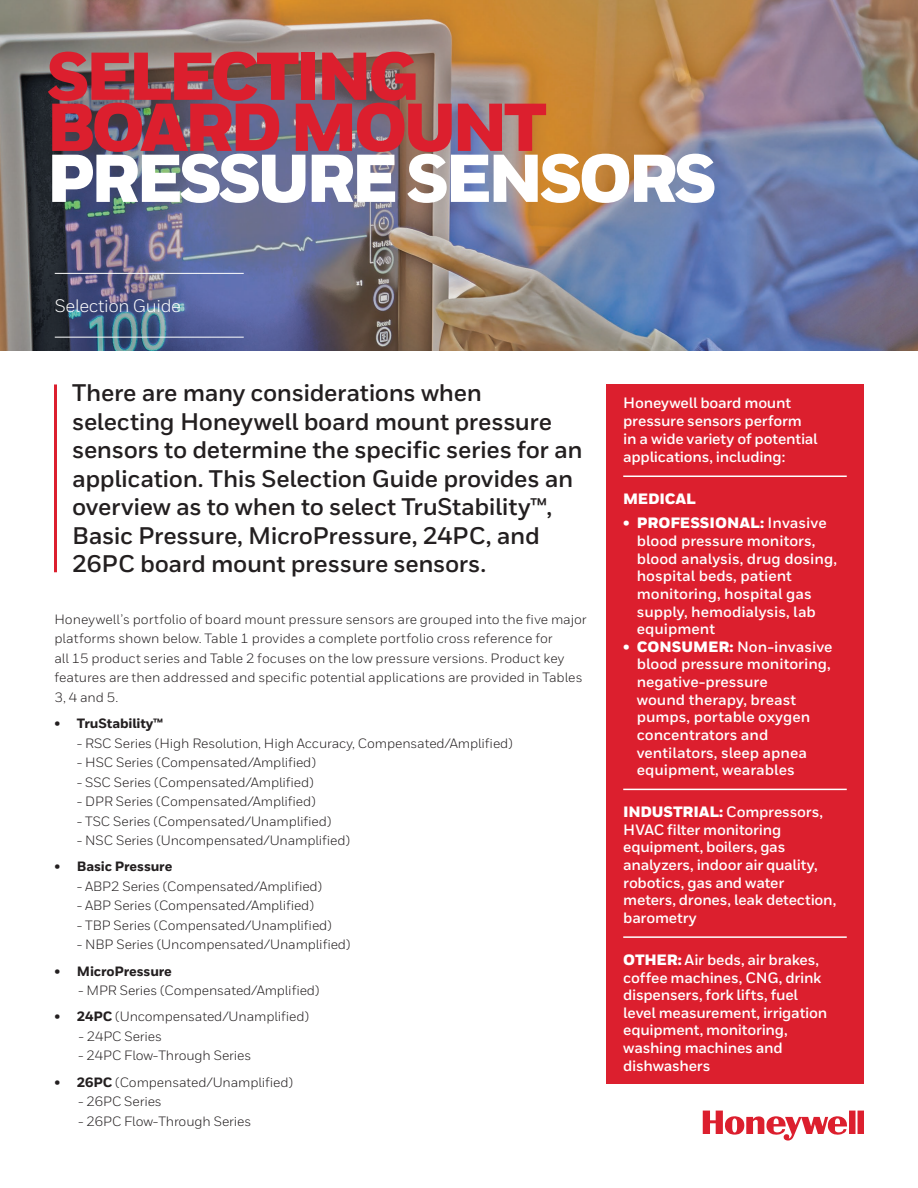
<style>
.page{position:relative;width:918px;height:1188px;background:#fff}
.page>*{position:absolute;margin:0;border:0;box-sizing:border-box;transform-origin:0 0}
._06_Inside__Heading{font:900 67.5px "Honeywell Sans";letter-spacing:-.06em;color:#dc1f2e}
._06_Inside__Heading-2{font:900 67.5px "Honeywell Sans";letter-spacing:-.06em;color:#fff}
.Intro_Body{font:700 24px/28.5px "Honeywell Sans";letter-spacing:-.015em;color:#231f20}
._03_Cover__Product_N{font:18px "Honeywell Sans";letter-spacing:-.02em;color:#fff}
._22_Inside__Stat_Box{font:700 15px/17.7px "Honeywell Sans";letter-spacing:-.015em;color:#fff}
.text_bullets_-_first{font:700 15px/17.7px "Honeywell Sans";color:#fff}
.text_bullets_-_first-2{font:900 15px "Honeywell Sans";color:#fff}
._22_Inside__Stat_Box-2{font:900 15px "Honeywell Sans";letter-spacing:-.015em;color:#fff}
.PS_Body_Copy{font:13.5px/19.5px "Honeywell Sans";letter-spacing:-.01em;color:#231f20}
.PS_Body_Copy-2{font:800 13.5px "Honeywell Sans";letter-spacing:-.01em;color:#231f20}
.s1{font-weight:800}
.s2{font-weight:700}
.s3{font-weight:900}
</style>
<div class="page">
<img style="left:1px;top:1px;width:916px;height:349px">
<div style="left:606px;top:384px;width:258px;height:700px;background:#dc1f2e"></div>
<svg style="left:703px;top:1111px;width:161px;height:30px"></svg>
<hr style="left:54px;top:384px;width:3px;height:188px;background:#dc1f2e">
<hr style="left:55px;top:273px;width:189px;height:1px;background:#fff">
<hr style="left:55px;top:337px;width:189px;height:1px;background:#fff">
<hr style="left:623px;top:476px;width:224px;height:1px;background:#fff">
<hr style="left:623px;top:789px;width:224px;height:1px;background:#fff">
<hr style="left:623px;top:936px;width:224px;height:2px;background:#fff">
<p class="_06_Inside__Heading" style="left:47px;top:35px;width:374px">SELECTING</p>
<p class="_06_Inside__Heading" style="left:47px;top:86px;width:502px">BOARD MOUNT</p>
<p class="_06_Inside__Heading-2" style="left:47px;top:137px;width:672px">PRESSURE SENSORS</p>
<p class="_03_Cover__Product_N" style="left:55px;top:295px;width:128px">Selection Guide</p>
<p class="Intro_Body" style="left:72px;top:379px;width:512px">There are many considerations when selecting Honeywell board mount pressure sensors to determine the specific series for an application. This Selection Guide provides an overview as to when to select TruStability™, Basic Pressure, MicroPressure, 24PC, and 26PC board mount pressure sensors.</p>
<p class="PS_Body_Copy" style="left:54px;top:610px;width:534px">Honeywell’s portfolio of board mount pressure sensors are grouped into the five major platforms shown below. Table 1 provides a complete portfolio cross reference for<br>all 15 product series and Table 2 focuses on the low pressure versions. Product key features are then addressed and specific potential applications are provided in Tables 3, 4 and 5.</p>
<p class="PS_Body_Copy-2" style="left:54px;top:715px;width:110px">• TruStability™</p>
<p class="PS_Body_Copy" style="left:77px;top:733px;width:438px">- RSC Series (High Resolution, High Accuracy, Compensated/Amplified)</p>
<p class="PS_Body_Copy" style="left:77px;top:753px;width:241px">- HSC Series (Compensated/Amplified)</p>
<p class="PS_Body_Copy" style="left:77px;top:772px;width:238px">- SSC Series (Compensated/Amplified)</p>
<p class="PS_Body_Copy" style="left:77px;top:792px;width:240px">- DPR Series (Compensated/Amplified)</p>
<p class="PS_Body_Copy" style="left:77px;top:811px;width:256px">- TSC Series (Compensated/Unamplified)</p>
<p class="PS_Body_Copy" style="left:77px;top:831px;width:275px">- NSC Series (Uncompensated/Unamplified)</p>
<p class="PS_Body_Copy-2" style="left:54px;top:858px;width:120px">• Basic Pressure</p>
<p class="PS_Body_Copy" style="left:77px;top:877px;width:247px">- ABP2 Series (Compensated/Amplified)</p>
<p class="PS_Body_Copy" style="left:77px;top:896px;width:239px">- ABP Series (Compensated/Amplified)</p>
<p class="PS_Body_Copy" style="left:77px;top:916px;width:257px">- TBP Series (Compensated/Unamplified)</p>
<p class="PS_Body_Copy" style="left:77px;top:935px;width:275px">- NBP Series (Uncompensated/Unamplified)</p>
<p class="PS_Body_Copy-2" style="left:54px;top:963px;width:119px">• MicroPressure</p>
<p class="PS_Body_Copy" style="left:78px;top:981px;width:243px">- MPR Series (Compensated/Amplified)</p>
<p class="PS_Body_Copy" style="left:54px;top:1007px;width:256px"><span class="s1">• 24PC</span> (Uncompensated/Unamplified)</p>
<p class="PS_Body_Copy" style="left:78px;top:1027px;width:85px">- 24PC Series</p>
<p class="PS_Body_Copy" style="left:78px;top:1046px;width:175px">- 24PC Flow-Through Series</p>
<p class="PS_Body_Copy" style="left:54px;top:1072px;width:240px"><span class="s1">• 26PC</span> (Compensated/Unamplified)</p>
<p class="PS_Body_Copy" style="left:78px;top:1092px;width:85px">- 26PC Series</p>
<p class="PS_Body_Copy" style="left:78px;top:1111px;width:175px">- 26PC Flow-Through Series</p>
<p class="_22_Inside__Stat_Box" style="left:623px;top:394px;width:196px">Honeywell board mount pressure sensors perform in a wide variety of potential applications, including:</p>
<p class="_22_Inside__Stat_Box-2" style="left:623px;top:490px;width:74px">MEDICAL</p>
<p class="text_bullets_-_first-2" style="left:623px;top:514px;width:205px">• PROFESSIONAL: <span class="s2">Invasive</span></p>
<p class="text_bullets_-_first" style="left:637px;top:532px;width:180px">blood pressure monitors,</p>
<p class="text_bullets_-_first" style="left:637px;top:550px;width:202px">blood analysis, drug dosing,</p>
<p class="text_bullets_-_first" style="left:637px;top:568px;width:157px">hospital beds, patient</p>
<p class="text_bullets_-_first" style="left:637px;top:585px;width:176px">monitoring, hospital gas</p>
<p class="text_bullets_-_first" style="left:637px;top:603px;width:181px">supply, hemodialysis, lab equipment</p>
<p class="text_bullets_-_first" style="left:623px;top:638px;width:211px"><span class="s3">• CONSUMER:</span> Non-invasive</p>
<p class="text_bullets_-_first" style="left:637px;top:656px;width:196px">blood pressure monitoring,</p>
<p class="text_bullets_-_first" style="left:637px;top:673px;width:175px">negative-pressure wound therapy, breast pumps, portable oxygen concentrators and ventilators, sleep apnea</p>
<p class="text_bullets_-_first" style="left:637px;top:761px;width:159px">equipment, wearables</p>
<p class="_22_Inside__Stat_Box" style="left:623px;top:803px;width:215px"><span class="s3">INDUSTRIAL:</span> Compressors,<br>HVAC filter monitoring equipment, boilers, gas analyzers, indoor air quality, robotics, gas and water meters, drones, leak detection, barometry</p>
<p class="_22_Inside__Stat_Box" style="left:623px;top:951px;width:206px"><span class="s3">OTHER:</span> Air beds, air brakes, coffee machines, CNG, drink dispensers, fork lifts, fuel level measurement, irrigation equipment, monitoring, washing machines and dishwashers</p>
</div>
